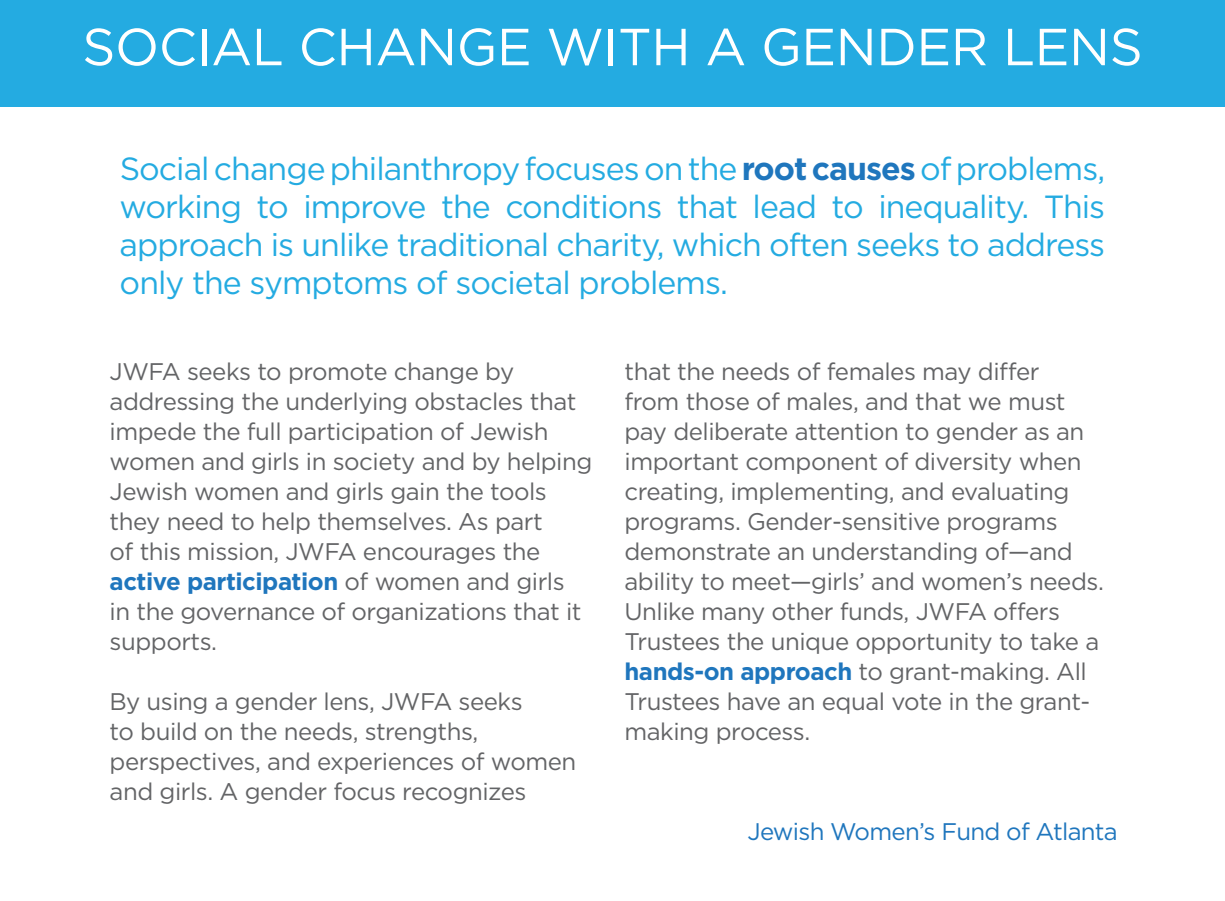
<style>
.page{position:relative;width:1225px;height:901px;background:#fff}
.page>*{position:absolute;margin:0;border:0;box-sizing:border-box;transform-origin:0 0}
.t1{font:52px "Gotham";letter-spacing:-.01em;color:#fff}
.t2{font:32px/38px "Gotham";letter-spacing:-.03em;color:#24abe1;text-align:justify}
.t3{font:24px/30px "Gotham";letter-spacing:-.02em;color:#636466}
.t4{font:24px "Gotham";letter-spacing:-.03em;color:#1f76bd}
.s1{font-weight:700;color:#1f76bd}
</style>
<div class="page">
<div style="left:0;top:0;width:1224px;height:107px;background:#24abe1"></div>
<p class="t1" style="left:82px;top:13px;width:1061px">SOCIAL CHANGE WITH A GENDER LENS</p>
<p class="t2" style="left:120px;top:149px;width:986px">Social change philanthropy focuses on the <span class="s1">root causes</span> of problems, working to improve the conditions that lead to inequality. This approach is unlike traditional charity, which often seeks to address only the symptoms of societal problems.</p>
<p class="t3" style="left:110px;top:355px;width:484px">JWFA seeks to promote change by addressing the underlying obstacles that impede the full participation of Jewish women and girls in society and by helping Jewish women and girls gain the tools they need to help themselves. As part<br>of this mission, JWFA encourages the <span class="s1">active participation</span> of women and girls<br>in the governance of organizations that it supports.</p>
<p class="t3" style="left:110px;top:685px;width:468px">By using a gender lens, JWFA seeks<br>to build on the needs, strengths, perspectives, and experiences of women and girls. A gender focus recognizes</p>
<p class="t3" style="left:624px;top:355px;width:481px">that the needs of females may differ<br>from those of males, and that we must pay deliberate attention to gender as an important component of diversity when creating, implementing, and evaluating programs. Gender-sensitive programs demonstrate an understanding of—and ability to meet—girls’ and women’s needs.<br>Unlike many other funds, JWFA offers Trustees the unique opportunity to take a <span class="s1">hands-on approach</span> to grant-making. All Trustees have an equal vote in the grant&shy;making process.</p>
<p class="t4" style="left:747px;top:816px;width:372px">Jewish Women’s Fund of Atlanta</p>
</div>
